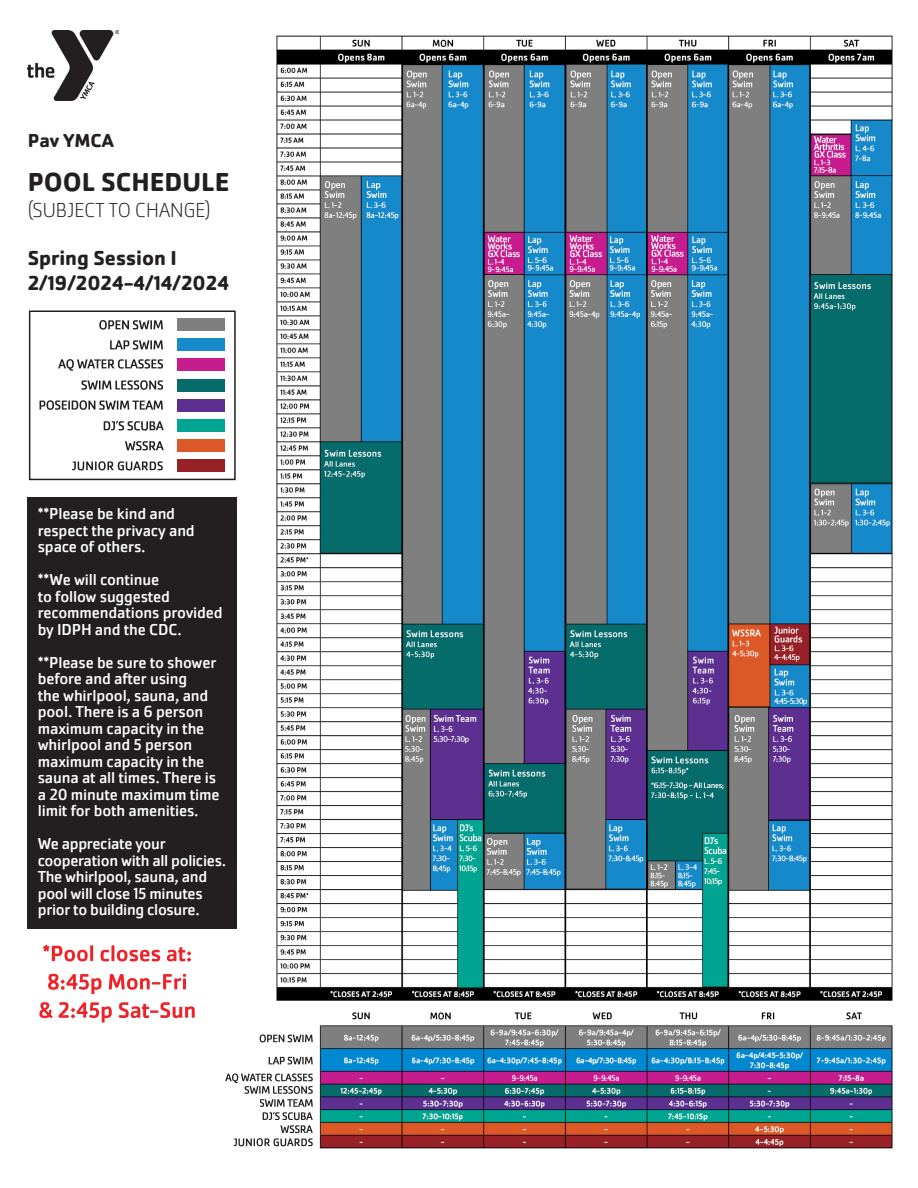
<style>
.page{position:relative;width:918px;height:1188px;background:#fff}
.page>*{position:absolute;margin:0;border:0;box-sizing:border-box;transform-origin:0 0}
.t1{font:700 27px "Cachet Pro";color:#231f20}
.t2{font:700 21px/25px "Cachet Pro";color:#231f20}
.t3{font:200 21px "Cachet Pro";color:#231f20}
.t4{font:700 19.5px "Cachet Pro";color:#231f20}
.t5{font:16.5px/16.5px "Cachet Pro";letter-spacing:-.01em;color:#fff}
</style>
<div class="page">
<img style="left:258px;top:35px;width:635px;height:1114px">
<div style="left:28px;top:497px;width:209px;height:432px;background:#231f20"></div>
<img style="left:28px;top:31px;width:90px;height:69px">
<svg style="left:39px;top:1002px;width:156px;height:21px"></svg>
<svg style="left:48px;top:974px;width:138px;height:20px"></svg>
<svg style="left:43px;top:945px;width:148px;height:17px"></svg>
<svg style="left:269px;top:1057px;width:44px;height:7px"></svg>
<svg style="left:260px;top:1034px;width:53px;height:8px"></svg>
<svg style="left:225px;top:1073px;width:88px;height:73px"></svg>
<div style="left:177px;top:319px;width:48px;height:12px;background:#7f7f7f"></div>
<div style="left:177px;top:399px;width:48px;height:12px;background:#5d2f91"></div>
<div style="left:177px;top:379px;width:48px;height:12px;background:#056c6b"></div>
<div style="left:177px;top:359px;width:48px;height:12px;background:#c71c8e"></div>
<div style="left:177px;top:339px;width:48px;height:12px;background:#178acb"></div>
<div style="left:177px;top:420px;width:48px;height:12px;background:#00a591"></div>
<svg style="left:125px;top:441px;width:39px;height:9px"></svg>
<svg style="left:104px;top:421px;width:60px;height:10px"></svg>
<svg style="left:40px;top:400px;width:123px;height:10px"></svg>
<svg style="left:81px;top:380px;width:82px;height:10px"></svg>
<svg style="left:58px;top:359px;width:105px;height:12px"></svg>
<svg style="left:110px;top:340px;width:53px;height:10px"></svg>
<svg style="left:99px;top:320px;width:64px;height:10px"></svg>
<div style="left:177px;top:440px;width:48px;height:12px;background:#dc5827"></div>
<div style="left:177px;top:460px;width:48px;height:12px;background:#982127"></div>
<svg style="left:72px;top:461px;width:91px;height:9px"></svg>
<div style="left:29px;top:310px;width:207px;height:170px;border:2px solid #231f20"></div>
<p class="t4" style="left:28px;top:128px;width:88px">Pav YMCA</p>
<p class="t1" style="left:28px;top:165px;width:203px">POOL SCHEDULE</p>
<p class="t3" style="left:28px;top:198px;width:184px">(SUBJECT TO CHANGE)</p>
<p class="t2" style="left:28px;top:245px;width:203px">Spring Session I<br>2/19/2024-4/14/2024</p>
<p class="t5" style="left:38px;top:506px;width:159px">**Please be kind and respect the privacy and space of others.</p>
<p class="t5" style="left:38px;top:572px;width:187px">**We will continue<br>to follow suggested recommendations provided by IDPH and the CDC.</p>
<p class="t5" style="left:38px;top:654px;width:183px">**Please be sure to shower before and after using<br>the whirlpool, sauna, and pool. There is a 6 person maximum capacity in the whirlpool and 5 person maximum capacity in the sauna at all times. There is a 20 minute maximum time limit for both amenities.</p>
<p class="t5" style="left:38px;top:836px;width:190px">We appreciate your cooperation with all policies.<br>The whirlpool, sauna, and pool will close 15 minutes prior to building closure.</p>
</div>
